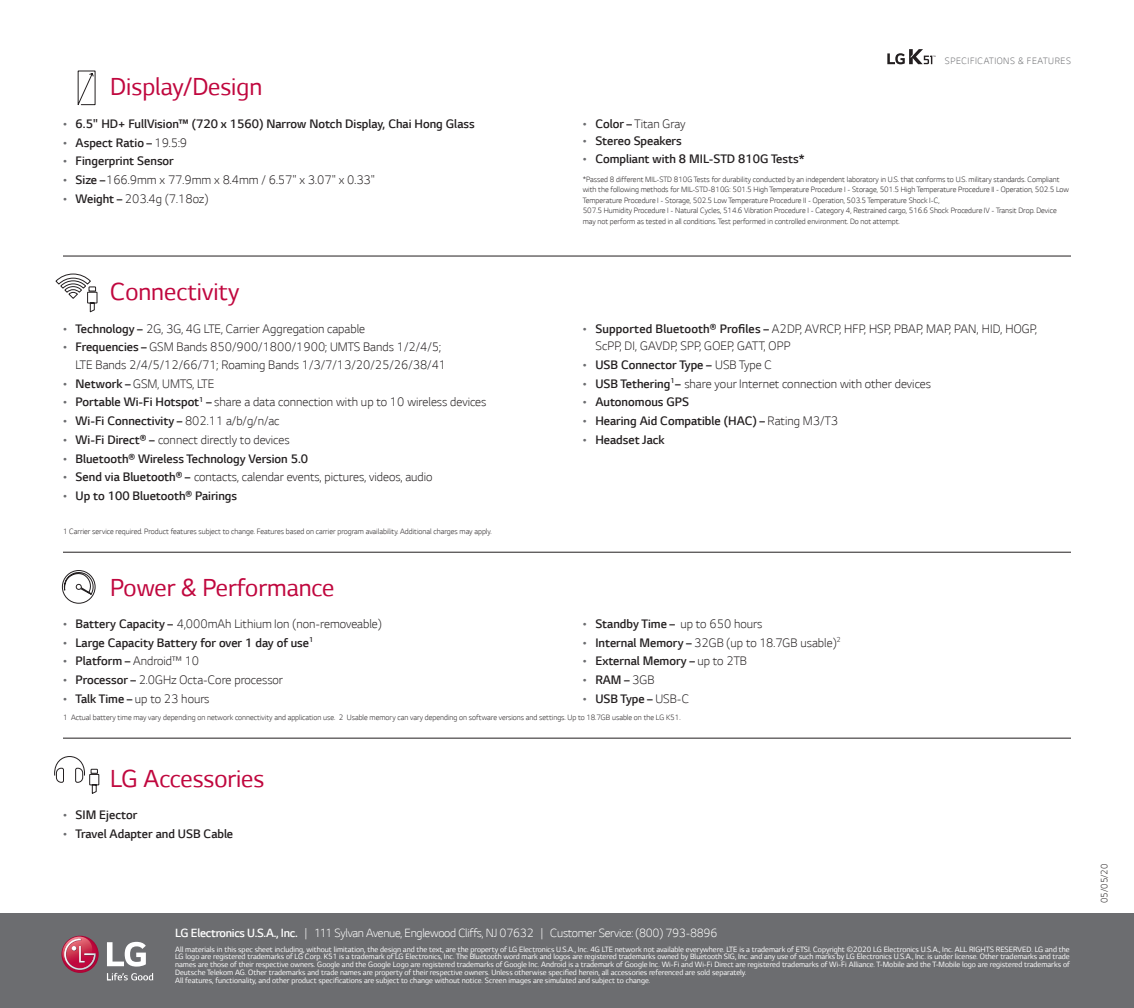
<style>
.page{position:relative;width:1134px;height:1008px;background:#fff}
.page>*{position:absolute;margin:0;border:0;box-sizing:border-box;transform-origin:0 0}
.Spec_Heading_-_1{font:28px "LG Smart";color:#c0073e}
.t1{font:300 14px/17.5px "LG Smart";color:#231f20}
.t2{font:300 14px "LG Smart";color:#231f20}
.t3{font:300 13.65px "LG Smart";letter-spacing:-.02em;color:#fff}
.t4{font:300 10.5px "LG Smart";letter-spacing:.05em;color:#6c6d70}
.t5{font:300 10.5px "LG Smart";color:#231f20}
.t6{font:8.75px/7.9px "LG Smart";color:#fff;text-align:justify}
.Footnote{font:300 8.75px/10.5px "LG Smart";color:#231f20}
.s1{font-size:15.75px;color:#6c6d70}
.s2{font-style:inherit}
</style>
<div class="page">
<div style="left:0;top:914px;width:1134px;height:94px;background:#6c6d70"></div>
<svg style="left:107px;top:973px;width:46px;height:7px"></svg>
<svg style="left:107px;top:942px;width:39px;height:25px"></svg>
<svg style="left:61px;top:936px;width:38px;height:37px"></svg>
<svg style="left:61px;top:937px;width:35px;height:33px"></svg>
<hr style="left:63px;top:552px;width:1008px;height:1px;background:#231f20">
<hr style="left:63px;top:256px;width:1008px;height:1px;background:#231f20">
<hr style="left:63px;top:738px;width:1008px;height:1px;background:#231f20">
<svg style="left:62px;top:570px;width:34px;height:34px"></svg>
<svg style="left:55px;top:273px;width:43px;height:40px"></svg>
<svg style="left:54px;top:756px;width:46px;height:38px"></svg>
<svg style="left:77px;top:70px;width:19px;height:36px"></svg>
<svg style="left:887px;top:49px;width:49px;height:15px"></svg>
<p class="Spec_Heading_-_1" style="left:110px;top:71px;width:154px">Display/Design</p>
<p class="t2" style="left:63px;top:116px;width:413px"><span class="s1">•</span> 6.5" HD+ FullVision™ (720 x 1560) Narrow Notch Display, Chai Hong Glass</p>
<p class="t2" style="left:63px;top:135px;width:126px"><span class="s1">•</span> Aspect Ratio – <span class="s2">19.5:9</span></p>
<p class="t2" style="left:63px;top:154px;width:112px"><span class="s1">•</span> Fingerprint Sensor</p>
<p class="t1" style="left:63px;top:171px;width:314px"><span class="s1">•</span> <span class="s2">Size –</span>166.9mm x 77.9mm x 8.4mm / 6.57" x 3.07" x 0.33"</p>
<p class="t1" style="left:63px;top:190px;width:147px"><span class="s1">•</span> <span class="s2">Weight –</span> 203.4g (7.18oz)</p>
<p class="Spec_Heading_-_1" style="left:110px;top:277px;width:131px">Connectivity</p>
<p class="t1" style="left:63px;top:320px;width:304px"><span class="s1">•</span> <span class="s2">Technology –</span> 2G, 3G, 4G LTE, Carrier Aggregation capable</p>
<p class="t1" style="left:76px;top:338px;width:372px;text-indent:-13px"><span class="s1">•</span> <span class="s2">Frequencies –</span> GSM Bands 850/900/1800/1900; UMTS Bands 1/2/4/5;<br>LTE Bands 2/4/5/12/66/71; Roaming Bands 1/3/7/13/20/25/26/38/41</p>
<p class="t1" style="left:63px;top:375px;width:153px"><span class="s1">•</span> <span class="s2">Network –</span> GSM, UMTS, LTE</p>
<p class="t1" style="left:63px;top:393px;width:425px"><span class="s1">•</span> <span class="s2">Portable Wi-Fi Hotspot</span><sup>1</sup> <span class="s2">–</span> share a data connection with up to 10 wireless devices</p>
<p class="t2" style="left:63px;top:413px;width:218px"><span class="s1">•</span> Wi-Fi Connectivity – <span class="s2">802.11 a/b/g/n/ac</span></p>
<p class="t1" style="left:63px;top:431px;width:228px"><span class="s1">•</span> <span class="s2">Wi-Fi Direct® –</span> connect directly to devices</p>
<p class="t2" style="left:63px;top:451px;width:247px"><span class="s1">•</span> Bluetooth® Wireless Technology Version 5.0</p>
<p class="t1" style="left:63px;top:468px;width:371px"><span class="s1">•</span> <span class="s2">Send via Bluetooth® –</span> contacts, calendar events, pictures, videos, audio</p>
<p class="t2" style="left:63px;top:488px;width:176px"><span class="s1">•</span> Up to 100 Bluetooth® Pairings</p>
<p class="Footnote" style="left:63px;top:526px;width:430px">1 Carrier service required. Product features subject to change. Features based on carrier program availability. Additional charges may apply.</p>
<p class="Spec_Heading_-_1" style="left:110px;top:572px;width:226px">Power &amp; Performance</p>
<p class="t1" style="left:63px;top:615px;width:320px"><span class="s1">•</span> <span class="s2">Battery Capacity –</span> 4,000mAh Lithium Ion (non-removeable)</p>
<p class="t2" style="left:63px;top:635px;width:252px"><span class="s1">•</span> Large Capacity Battery for over 1 day of use<sup>1</sup></p>
<p class="t1" style="left:63px;top:652px;width:138px"><span class="s1">•</span> <span class="s2">Platform –</span> Android™ 10</p>
<p class="t1" style="left:63px;top:671px;width:222px"><span class="s1">•</span> <span class="s2">Processor –</span> 2.0GHz Octa-Core processor</p>
<p class="t1" style="left:63px;top:690px;width:148px"><span class="s1">•</span> <span class="s2">Talk Time –</span> up to 23 hours</p>
<p class="t4" style="left:945px;top:55px;width:128px">SPECIFICATIONS &amp; FEATURES</p>
<p class="t1" style="left:583px;top:115px;width:104px"><span class="s1">•</span> <span class="s2">Color –</span> Titan Gray</p>
<p class="t2" style="left:583px;top:134px;width:100px"><span class="s1">•</span> Stereo Speakers</p>
<p class="t2" style="left:583px;top:151px;width:223px"><span class="s1">•</span> Compliant with 8 MIL-STD 810G Tests*</p>
<p class="Footnote" style="left:583px;top:174px;width:488px">*Passed 8 different MIL-STD 810G Tests for durability conducted by an independent laboratory in U.S. that conforms to U.S. military standards. Compliant with the following methods for MIL-STD-810G: 501.5 High Temperature Procedure I - Storage, 501.5 High Temperature Procedure II - Operation, 502.5 Low Temperature Procedure I - Storage, 502.5 Low Temperature Procedure II - Operation, 503.5 Temperature Shock I-C,<br>507.5 Humidity Procedure I - Natural Cycles, 514.6 Vibration Procedure I - Category 4, Restrained cargo, 516.6 Shock Procedure IV - Transit Drop. Device may not perform as tested in all conditions. Test performed in controlled environment. Do not attempt.</p>
<p class="t1" style="left:595px;top:320px;width:443px;text-indent:-13px"><span class="s1">•</span> <span class="s2">Supported Bluetooth® Profiles –</span> A2DP, AVRCP, HFP, HSP, PBAP, MAP, PAN, HID, HOGP,<br>ScPP, DI, GAVDP, SPP, GOEP, GATT, OPP</p>
<p class="t2" style="left:583px;top:357px;width:191px"><span class="s1">•</span> USB Connector Type – <span class="s2">USB Type C</span></p>
<p class="t1" style="left:583px;top:375px;width:350px"><span class="s1">•</span> <span class="s2">USB Tethering</span><sup>1</sup><span class="s2">–</span> share your Internet connection with other devices</p>
<p class="t2" style="left:583px;top:395px;width:108px"><span class="s1">•</span> Autonomous GPS</p>
<p class="t2" style="left:583px;top:413px;width:257px"><span class="s1">•</span> Hearing Aid Compatible (HAC) – <span class="s2">Rating M3/T3</span></p>
<p class="t2" style="left:583px;top:432px;width:83px"><span class="s1">•</span> Headset Jack</p>
<p class="t2" style="left:583px;top:616px;width:181px"><span class="s1">•</span> Standby Time – <span class="s2">up to 650 hours</span></p>
<p class="t1" style="left:583px;top:634px;width:260px"><span class="s1">•</span> <span class="s2">Internal Memory –</span> 32GB (up to 18.7GB usable)<sup>2</sup></p>
<p class="t2" style="left:583px;top:654px;width:166px"><span class="s1">•</span> External Memory – <span class="s2">up to 2TB</span></p>
<p class="t2" style="left:583px;top:672px;width:73px"><span class="s1">•</span> RAM – <span class="s2">3GB</span></p>
<p class="t2" style="left:583px;top:691px;width:108px"><span class="s1">•</span> USB Type – <span class="s2">USB-C</span></p>
<p class="Footnote" style="left:63px;top:712px;width:619px">1 Actual battery time may vary depending on network connectivity and application use. 2 Usable memory can vary depending on software versions and settings. Up to 18.7GB usable on the LG K51.</p>
<p class="Spec_Heading_-_1" style="left:110px;top:763px;width:156px">LG Accessories</p>
<p class="t2" style="left:63px;top:807px;width:76px"><span class="s1">•</span> SIM Ejector</p>
<p class="t2" style="left:63px;top:826px;width:172px"><span class="s1">•</span> Travel Adapter and USB Cable</p>
<p class="t3" style="left:175px;top:926px;width:544px"><span class="s2">LG Electronics U.S.A., Inc.</span> | 111 Sylvan Avenue, Englewood Cliffs, NJ 07632 | Customer Service: (800) 793-8896</p>
<p class="t6" style="left:175px;top:945px;width:896px">All materials in this spec sheet including, without limitation, the design and the text, are the property of LG Electronics U.S.A., Inc. 4G LTE network not available everywhere. LTE is a trademark of ETSI. Copyright ©2020 LG Electronics U.S.A., Inc. ALL RIGHTS RESERVED. LG and the LG logo are registered trademarks of LG Corp. K51 is a trademark of LG Electronics, Inc. The Bluetooth word mark and logos are registered trademarks owned by Bluetooth SIG, Inc. and any use of such marks by LG Electronics U.S.A., Inc. is under license. Other trademarks and trade names are those of their respective owners. Google and the Google Logo are registered trademarks of Google Inc. Android is a trademark of Google Inc. Wi-Fi and Wi-Fi Direct are registered trademarks of Wi-Fi Alliance. T-Mobile and the T-Mobile logo are registered trademarks of Deutsche Telekom AG. Other trademarks and trade names are property of their respective owners. Unless otherwise specified herein, all accessories referenced are sold separately.</p>
<p class="t6" style="left:175px;top:977px;width:477px">All features, functionality, and other product specifications are subject to change without notice. Screen images are simulated and subject to change.</p>
<p class="t5" style="left:1099px;top:903px;width:41px;rotate:-90deg">05/05/20</p>
</div>
